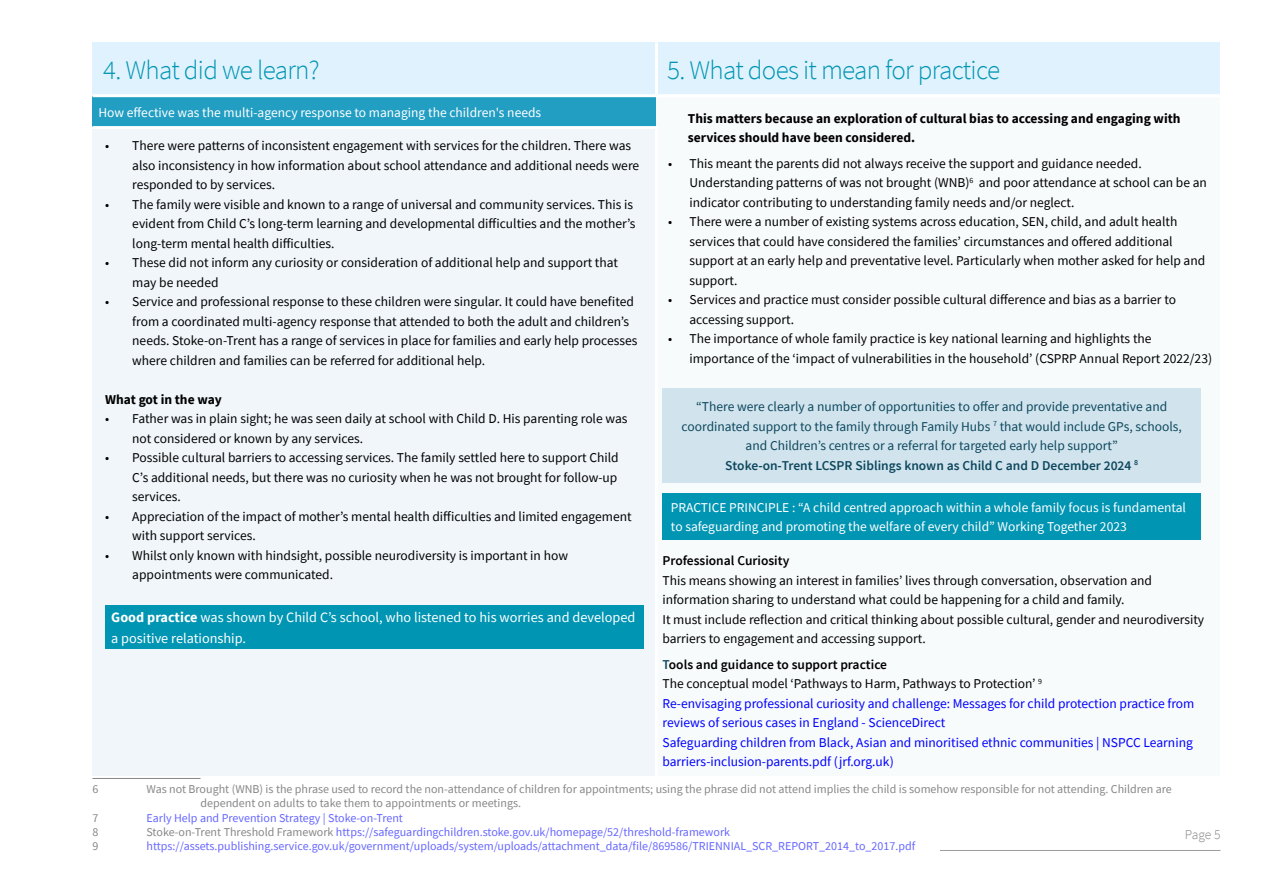
<style>
.page{position:relative;width:1263px;height:893px;background:#fff}
.page>*{position:absolute;margin:0;border:0;box-sizing:border-box;transform-origin:0 0}
.t1{font:300 27px "Source Sans Pro";letter-spacing:-.025em;color:#0095b3}
.t2{font:14.25px/21px "Source Sans Pro";color:#fff}
.t3{font:13.5px/19.5px "Source Sans Pro";color:#000}
.t4{font:13.5px/19.5px "Source Sans Pro";color:#00f}
.t5{font:13.5px/19.5px "Source Sans Pro";color:#fff}
.t6{font:13.5px/19.5px "Source Sans Pro";color:#0d475d;text-align:center}
.t7{font:700 13.5px "Source Sans Pro";color:#000}
.t8{font:600 13.5px "Source Sans Pro";color:#0d475d}
.t9{font:600 13.5px "Source Sans Pro";color:#000}
.t10{font:300 13.5px "Source Sans Pro";color:#858584}
.t11{font:12px/14.4px "Source Sans Pro";color:#66f}
.t12{font:12px/14.4px "Source Sans Pro";color:#878787}
.s1{font-weight:700}
.s2{color:#0d475d}
.s3{color:#878787}
</style>
<div class="page">
<hr style="left:170px;top:850px;width:1050px;height:1px;background:#9d9d9c">
<div style="left:92px;top:96px;width:564px;height:32px;background:#239ec3"></div>
<div style="left:656px;top:96px;width:564px;height:680px;background:#f8fbfc"></div>
<div style="left:92px;top:128px;width:564px;height:648px;background:#f1f6fa"></div>
<div style="left:662px;top:388px;width:539px;height:94px;background:#d1e4ed"></div>
<div style="left:662px;top:493px;width:539px;height:47px;background:#0095b3"></div>
<hr style="left:92px;top:778px;width:108px;height:1px;background:#878787">
<hr style="left:92px;top:126px;width:566px;height:3px;background:#fff">
<hr style="left:655px;top:129px;width:3px;height:647px;background:#fff">
<div style="left:73px;top:828px;width:866px;height:42px;background:#fff"></div>
<div style="left:92px;top:43px;width:564px;height:53px;background:#dff2fd"></div>
<div style="left:656px;top:43px;width:564px;height:53px;background:#dff2fd"></div>
<hr style="left:655px;top:43px;width:3px;height:51px;background:#fff">
<hr style="left:92px;top:94px;width:564px;height:3px;background:#fff">
<hr style="left:656px;top:94px;width:564px;height:3px;background:#fff">
<div style="left:105px;top:605px;width:539px;height:44px;background:#0095b3"></div>
<p class="t1" style="left:103px;top:54px;width:218px">4. What did we learn?</p>
<p class="t1" style="left:667px;top:54px;width:334px">5. What does it mean for practice</p>
<p class="t5" style="left:98px;top:102px;width:444px">How effective was the multi-agency response to managing the children's needs</p>
<h2 class="t7" style="left:688px;top:109px;width:494px">This matters because an exploration of cultural bias to accessing and engaging with</h2>
<p class="t3" style="left:132px;top:136px;width:508px;text-indent:-27px">• There were patterns of inconsistent engagement with services for the children. There was also inconsistency in how information about school attendance and additional needs were responded to by services.</p>
<p class="t3" style="left:132px;top:195px;width:505px;text-indent:-27px">• The family were visible and known to a range of universal and community services. This is evident from Child C’s long-term learning and developmental difficulties and the mother’s long-term mental health difficulties.</p>
<p class="t3" style="left:132px;top:253px;width:487px;text-indent:-27px">• These did not inform any curiosity or consideration of additional help and support that may be needed</p>
<p class="t3" style="left:132px;top:292px;width:507px;text-indent:-27px">• Service and professional response to these children were singular. It could have benefited from a coordinated multi-agency response that attended to both the adult and children’s needs. Stoke-on-Trent has a range of services in place for families and early help processes where children and families can be referred for additional help.</p>
<h2 class="t7" style="left:105px;top:390px;width:118px">What got in the way</h2>
<p class="t3" style="left:132px;top:409px;width:497px;text-indent:-27px">• Father was in plain sight; he was seen daily at school with Child D. His parenting role was not considered or known by any services.</p>
<p class="t3" style="left:132px;top:448px;width:488px;text-align:justify;text-indent:-27px">• Possible cultural barriers to accessing services. The family settled here to support Child C’s additional needs, but there was no curiosity when he was not brought for follow-up services.</p>
<p class="t3" style="left:132px;top:507px;width:501px;text-indent:-27px">• Appreciation of the impact of mother’s mental health difficulties and limited engagement with support services.</p>
<p class="t3" style="left:132px;top:546px;width:437px;text-indent:-27px">• Whilst only known with hindsight, possible neurodiversity is important in how appointments were communicated.</p>
<p class="t2" style="left:111px;top:606px;width:526px"><span class="s1">Good practice</span> was shown by Child C’s school, who listened to his worries and developed a positive relationship.</p>
<h2 class="t7" style="left:688px;top:129px;width:229px">services should have been considered.</h2>
<p class="t3" style="left:689px;top:153px;width:519px;text-indent:-21px">• This meant the parents did not always receive the support and guidance needed.<br>Understanding patterns of was not brought (WNB)<sup>6</sup> and poor attendance at school can be an indicator contributing to understanding family needs and/or neglect.</p>
<p class="t3" style="left:668px;top:212px;width:511px">• There were a number of existing systems across education, SEN, child, and adult health</p>
<p class="t3" style="left:689px;top:231px;width:485px">services that could have considered the families’ circumstances and offered additional</p>
<p class="t3" style="left:689px;top:251px;width:517px">support at an early help and preventative level. Particularly when mother asked for help and support.</p>
<p class="t3" style="left:689px;top:290px;width:488px;text-indent:-21px">• Services and practice must consider possible cultural difference and bias as a barrier to accessing support.</p>
<p class="t3" style="left:689px;top:329px;width:524px;text-indent:-21px">• The importance of whole family practice is key national learning and highlights the importance of the ‘impact of vulnerabilities in the household’ (CSPRP Annual Report 2022/23)</p>
<p class="t6" style="left:696px;top:397px;width:472px">“There were clearly a number of opportunities to offer and provide preventative and</p>
<p class="t6" style="left:682px;top:416px;width:502px">coordinated support to the family through Family Hubs <sup>7</sup> that would include GPs, schools, and Children’s centres or a referral for targeted early help support”</p>
<h2 class="t8" style="left:725px;top:457px;width:414px">Stoke-on-Trent LCSPR Siblings known as Child C and D December 2024 <sup>8</sup></h2>
<p class="t5" style="left:671px;top:497px;width:516px">PRACTICE PRINCIPLE : “A child centred approach within a whole family focus is fundamental to safeguarding and promoting the welfare of every child” Working Together 2023</p>
<h2 class="t9" style="left:662px;top:552px;width:128px">Professional Curiosity</h2>
<p class="t3" style="left:662px;top:570px;width:491px">This means showing an interest in families’ lives through conversation, observation and information sharing to understand what could be happening for a child and family.</p>
<p class="t3" style="left:662px;top:609px;width:543px">It must include reflection and critical thinking about possible cultural, gender and neurodiversity</p>
<p class="t3" style="left:662px;top:629px;width:265px">barriers to engagement and accessing support.</p>
<h2 class="t9" style="left:662px;top:656px;width:226px"><span class="s2">T</span>ools and guidance to support practice</h2>
<p class="t3" style="left:662px;top:674px;width:381px">The conceptual model ‘Pathways to Harm, Pathways to Protection’ <sup>9</sup></p>
<p class="t4" style="left:662px;top:693px;width:533px">Re-envisaging professional curiosity and challenge: Messages for child protection practice from reviews of serious cases in England - ScienceDirect<br>Safeguarding children from Black, Asian and minoritised ethnic communities | NSPCC Learning barriers-inclusion-parents.pdf (jrf.org.uk)</p>
<p class="t12" style="left:92px;top:782px;width:7px">6</p>
<p class="t12" style="left:146px;top:782px;width:1027px">Was not Brought (WNB) is the phrase used to record the non-attendance of children for appointments; using the phrase did not attend implies the child is somehow responsible for not attending. Children are</p>
<p class="t12" style="left:200px;top:796px;width:322px">dependent on adults to take them to appointments or meetings.</p>
<p class="t12" style="left:92px;top:810px;width:7px">7</p>
<p class="t11" style="left:146px;top:810px;width:258px">Early Help and Prevention Strategy | Stoke-on-Trent</p>
<p class="t12" style="left:92px;top:825px;width:7px">8<br>9</p>
<p class="t11" style="left:146px;top:825px;width:770px"><span class="s3">Stoke-on-Trent Threshold Framework</span> https://safeguardingchildren.stoke.gov.uk/homepage/52/threshold-framework https://assets.publishing.service.gov.uk/government/uploads/system/uploads/attachment_data/file/869586/TRIENNIAL_SCR_REPORT_2014_to_2017.pdf</p>
<p class="t10" style="left:1185px;top:827px;width:37px">Page 5</p>
</div>
